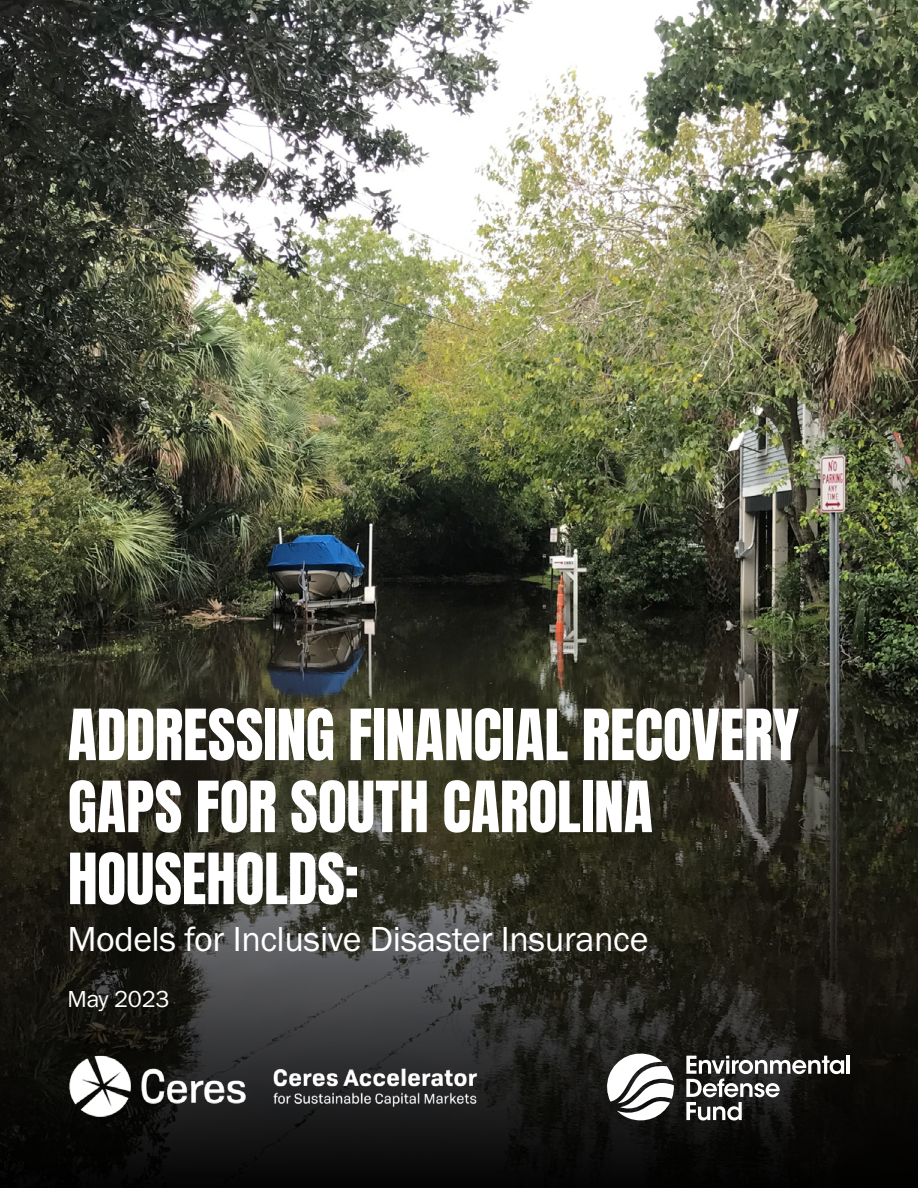
<style>
.page{position:relative;width:918px;height:1188px;background:#fff}
.page>*{position:absolute;margin:0;border:0;box-sizing:border-box;transform-origin:0 0}
.t1{font:60px/72px "Anton";color:#fff}
.t2{font:36px "Franklin Gothic URW Boo";letter-spacing:-.01em;color:#fff}
.t3{font:24px "Franklin Gothic URW Boo";letter-spacing:-.01em;color:#fff}
</style>
<div class="page">
<img style="left:0;top:0;width:918px;height:594px">
<svg style="left:0;top:594px;width:918px;height:594px;background:#292820"></svg>
<hr style="left:847px;top:1056px;width:3px;height:18px;background:#fff">
<svg style="left:686px;top:1056px;width:158px;height:64px"></svg>
<svg style="left:607px;top:1054px;width:67px;height:66px"></svg>
<img style="left:68px;top:1055px;width:415px;height:65px">
<p class="t1" style="left:68px;top:703px;width:733px">ADDRESSING FINANCIAL RECOVERY<br>GAPS FOR SOUTH CAROLINA<br>HOUSEHOLDS:</p>
<p class="t2" style="left:68px;top:917px;width:582px">Models for Inclusive Disaster Insurance</p>
<p class="t3" style="left:68px;top:984px;width:104px">May 2023</p>
</div>
